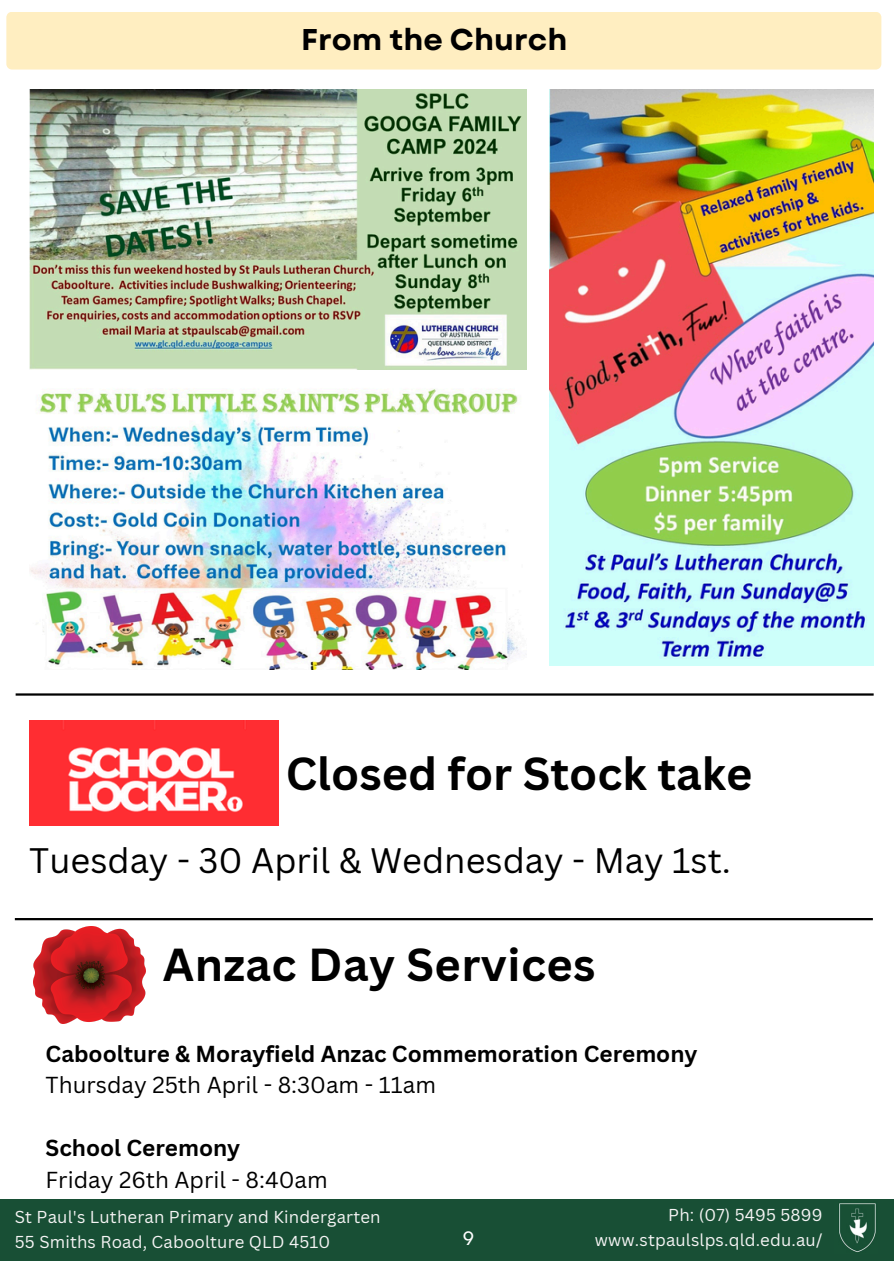
<style>
.page{position:relative;width:894px;height:1264px;background:#fff}
.page>*{position:absolute;margin:0;border:0;box-sizing:border-box;transform-origin:0 0}
.t1{font:700 45px "Canva Sans";color:#000}
.t2{font:34.5px "Canva Sans";color:#000}
.t3{font:700 30px "Garet";color:#000}
.t4{font:700 22.5px/31.5px "Canva Sans";color:#000}
.t5{font:22.5px/31.5px "Canva Sans";color:#000}
.t6{font:18px "Klein Text";color:#fff}
.t7{font:16.8px "Canva Sans";letter-spacing:.01em;color:#f5f4f4}
.s1{font-weight:400}
.s2{font-weight:700}
</style>
<div class="page">
<div style="left:0;top:1199px;width:893px;height:61px;background:#184f35"></div>
<img style="left:839px;top:1203px;width:37px;height:49px">
<div style="left:6px;top:12px;width:875px;height:58px;background:#ffeec1"></div>
<img style="left:29px;top:89px;width:498px;height:280px">
<img style="left:30px;top:389px;width:489px;height:280px">
<img style="left:549px;top:89px;width:324px;height:576px">
<hr style="left:16px;top:693px;width:857px;height:2px;background:#000">
<img style="left:29px;top:720px;width:249px;height:105px">
<img style="left:33px;top:926px;width:113px;height:97px">
<hr style="left:15px;top:918px;width:857px;height:2px;background:#000">
<h4 class="t3" style="left:301px;top:18px;width:268px">From the Church</h4>
<p class="t1" style="left:286px;top:741px;width:468px">Closed for Stock take</p>
<p class="t2" style="left:29px;top:835px;width:703px">Tuesday - 30 April &amp; Wednesday - May 1st.</p>
<p class="t1" style="left:163px;top:932px;width:434px">Anzac Day Services</p>
<p class="t4" style="left:46px;top:1037px;width:653px">Caboolture &amp; Morayfield Anzac Commemoration Ceremony<br><span class="s1">Thursday 25th April - 8:30am - 11am</span></p>
<p class="t5" style="left:46px;top:1131px;width:283px"><span class="s2">School Ceremony<br></span>Friday 26th April - 8:40am</p>
<h3 class="t7" style="left:15px;top:1204px;width:367px">St Paul's Lutheran Primary and Kindergarten</h3>
<p class="t7" style="left:15px;top:1229px;width:317px">55 Smiths Road, Caboolture QLD 4510</p>
<p class="t7" style="left:668px;top:1203px;width:156px">Ph: (07) 5495 5899</p>
<h4 class="t6" style="left:462px;top:1229px;width:13px">9</h4>
<p class="t7" style="left:594px;top:1227px;width:229px">www.stpaulslps.qld.edu.au/</p>
</div>
